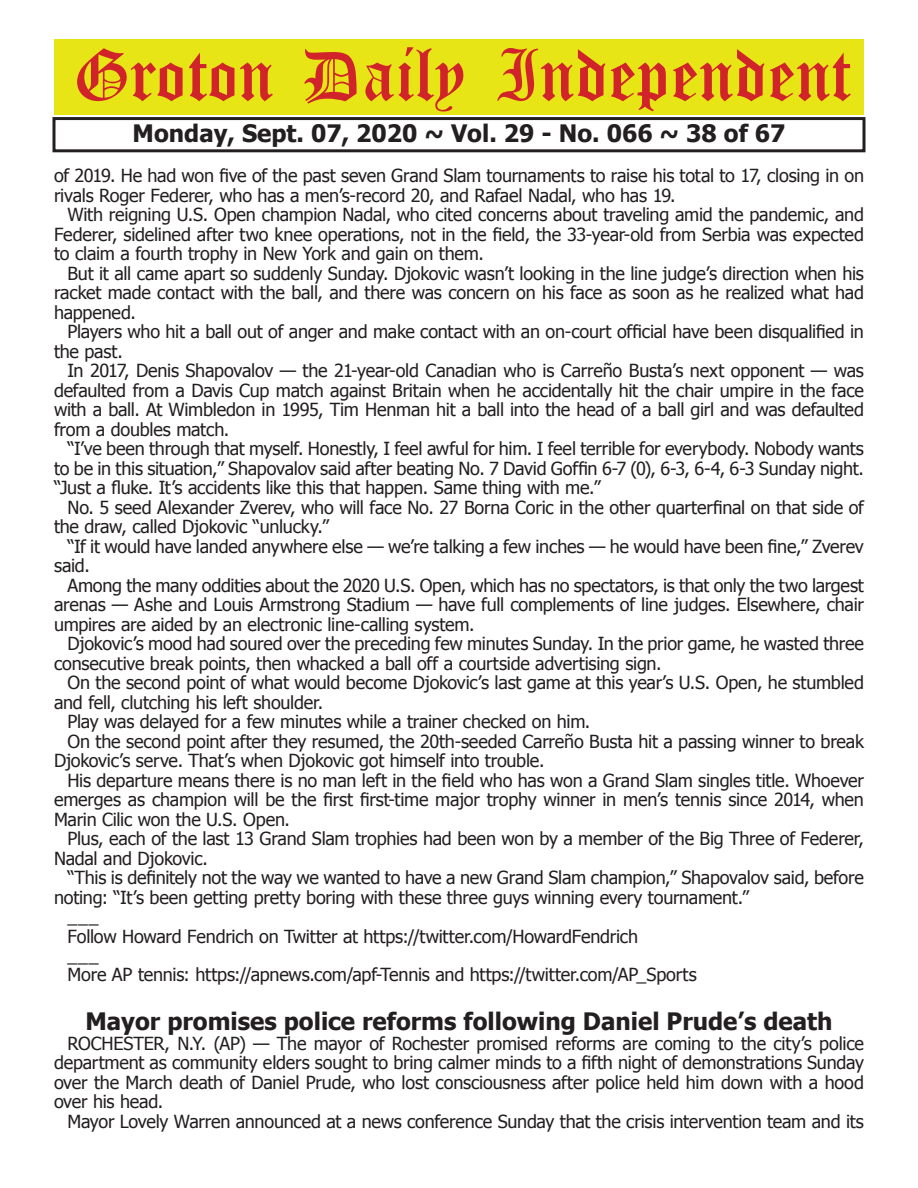
<style>
.page{position:relative;width:918px;height:1188px;background:#fff}
.page>*{position:absolute;margin:0;border:0;box-sizing:border-box;transform-origin:0 0}
.t1{font:54px "Old English Five";color:#d1232a}
.t2{font:700 24px "Tahoma";color:#231f20}
.t3{font:18px/19.5px "Tahoma";letter-spacing:-.015em;color:#231f20;text-align:justify}
</style>
<div class="page">
<div style="left:52px;top:117px;width:814px;height:35px;border:3px solid #231f20"></div>
<div style="left:54px;top:40px;width:810px;height:75px;background:#e7e515"></div>
<h1 class="t1" style="left:73px;top:50px;width:779px">Groton Daily Independent</h1>
<h2 class="t2" style="left:133px;top:116px;width:654px">Monday, Sept. 07, 2020 ~ Vol. 29 - No. 066 ~ 38 of 67</h2>
<p class="t3" style="left:54px;top:165px;width:812px">of 2019. He had won five of the past seven Grand Slam tournaments to raise his total to 17, closing in on rivals Roger Federer, who has a men’s-record 20, and Rafael Nadal, who has 19.</p>
<p class="t3" style="left:54px;top:204px;width:812px;text-indent:14px">With reigning U.S. Open champion Nadal, who cited concerns about traveling amid the pandemic, and Federer, sidelined after two knee operations, not in the field, the 33-year-old from Serbia was expected to claim a fourth trophy in New York and gain on them.</p>
<p class="t3" style="left:54px;top:263px;width:811px;text-indent:14px">But it all came apart so suddenly Sunday. Djokovic wasn’t looking in the line judge’s direction when his racket made contact with the ball, and there was concern on his face as soon as he realized what had happened.</p>
<p class="t3" style="left:54px;top:321px;width:812px;text-indent:14px">Players who hit a ball out of anger and make contact with an on-court official have been disqualified in the past.</p>
<p class="t3" style="left:54px;top:360px;width:812px;text-indent:14px">In 2017, Denis Shapovalov — the 21-year-old Canadian who is Carreño Busta’s next opponent — was defaulted from a Davis Cup match against Britain when he accidentally hit the chair umpire in the face with a ball. At Wimbledon in 1995, Tim Henman hit a ball into the head of a ball girl and was defaulted from a doubles match.</p>
<p class="t3" style="left:54px;top:438px;width:812px;text-indent:14px">“I’ve been through that myself. Honestly, I feel awful for him. I feel terrible for everybody. Nobody wants to be in this situation,” Shapovalov said after beating No. 7 David Goffin 6-7 (0), 6-3, 6-4, 6-3 Sunday night. “Just a fluke. It’s accidents like this that happen. Same thing with me.”</p>
<p class="t3" style="left:54px;top:497px;width:812px;text-indent:14px">No. 5 seed Alexander Zverev, who will face No. 27 Borna Coric in the other quarterfinal on that side of the draw, called Djokovic “unlucky.”</p>
<p class="t3" style="left:54px;top:536px;width:811px;text-indent:14px">“If it would have landed anywhere else — we’re talking a few inches — he would have been fine,” Zverev said.</p>
<p class="t3" style="left:54px;top:575px;width:811px;text-indent:14px">Among the many oddities about the 2020 U.S. Open, which has no spectators, is that only the two largest arenas — Ashe and Louis Armstrong Stadium — have full complements of line judges. Elsewhere, chair umpires are aided by an electronic line-calling system.</p>
<p class="t3" style="left:54px;top:633px;width:812px;text-indent:14px">Djokovic’s mood had soured over the preceding few minutes Sunday. In the prior game, he wasted three consecutive break points, then whacked a ball off a courtside advertising sign.</p>
<p class="t3" style="left:68px;top:672px;width:798px">On the second point of what would become Djokovic’s last game at this year’s U.S. Open, he stumbled</p>
<p class="t3" style="left:54px;top:691px;width:271px">and fell, clutching his left shoulder.</p>
<p class="t3" style="left:68px;top:711px;width:524px">Play was delayed for a few minutes while a trainer checked on him.</p>
<p class="t3" style="left:68px;top:730px;width:798px">On the second point after they resumed, the 20th-seeded Carreño Busta hit a passing winner to break</p>
<p class="t3" style="left:54px;top:750px;width:492px">Djokovic’s serve. That’s when Djokovic got himself into trouble.</p>
<p class="t3" style="left:68px;top:769px;width:798px">His departure means there is no man left in the field who has won a Grand Slam singles title. Whoever</p>
<p class="t3" style="left:54px;top:789px;width:811px">emerges as champion will be the first first-time major trophy winner in men’s tennis since 2014, when</p>
<p class="t3" style="left:54px;top:808px;width:237px">Marin Cilic won the U.S. Open.</p>
<p class="t3" style="left:68px;top:828px;width:798px">Plus, each of the last 13 Grand Slam trophies had been won by a member of the Big Three of Federer,</p>
<p class="t3" style="left:54px;top:847px;width:156px">Nadal and Djokovic.</p>
<p class="t3" style="left:68px;top:867px;width:798px">“This is definitely not the way we wanted to have a new Grand Slam champion,” Shapovalov said, before</p>
<p class="t3" style="left:54px;top:886px;width:697px">noting: “It’s been getting pretty boring with these three guys winning every tournament.”</p>
<p class="t3" style="left:68px;top:906px;width:33px">___</p>
<p class="t3" style="left:68px;top:925px;width:572px">Follow Howard Fendrich on Twitter at https://twitter.com/HowardFendrich</p>
<p class="t3" style="left:68px;top:945px;width:33px">___</p>
<p class="t3" style="left:68px;top:964px;width:631px">More AP tennis: https://apnews.com/apf-Tennis and https://twitter.com/AP_Sports</p>
<h2 class="t2" style="left:86px;top:1004px;width:749px">Mayor promises police reforms following Daniel Prude’s death</h2>
<p class="t3" style="left:54px;top:1032px;width:811px;text-indent:14px">ROCHESTER, N.Y. (AP) — The mayor of Rochester promised reforms are coming to the city’s police department as community elders sought to bring calmer minds to a fifth night of demonstrations Sunday over the March death of Daniel Prude, who lost consciousness after police held him down with a hood over his head.</p>
<p class="t3" style="left:68px;top:1110px;width:798px">Mayor Lovely Warren announced at a news conference Sunday that the crisis intervention team and its</p>
</div>
